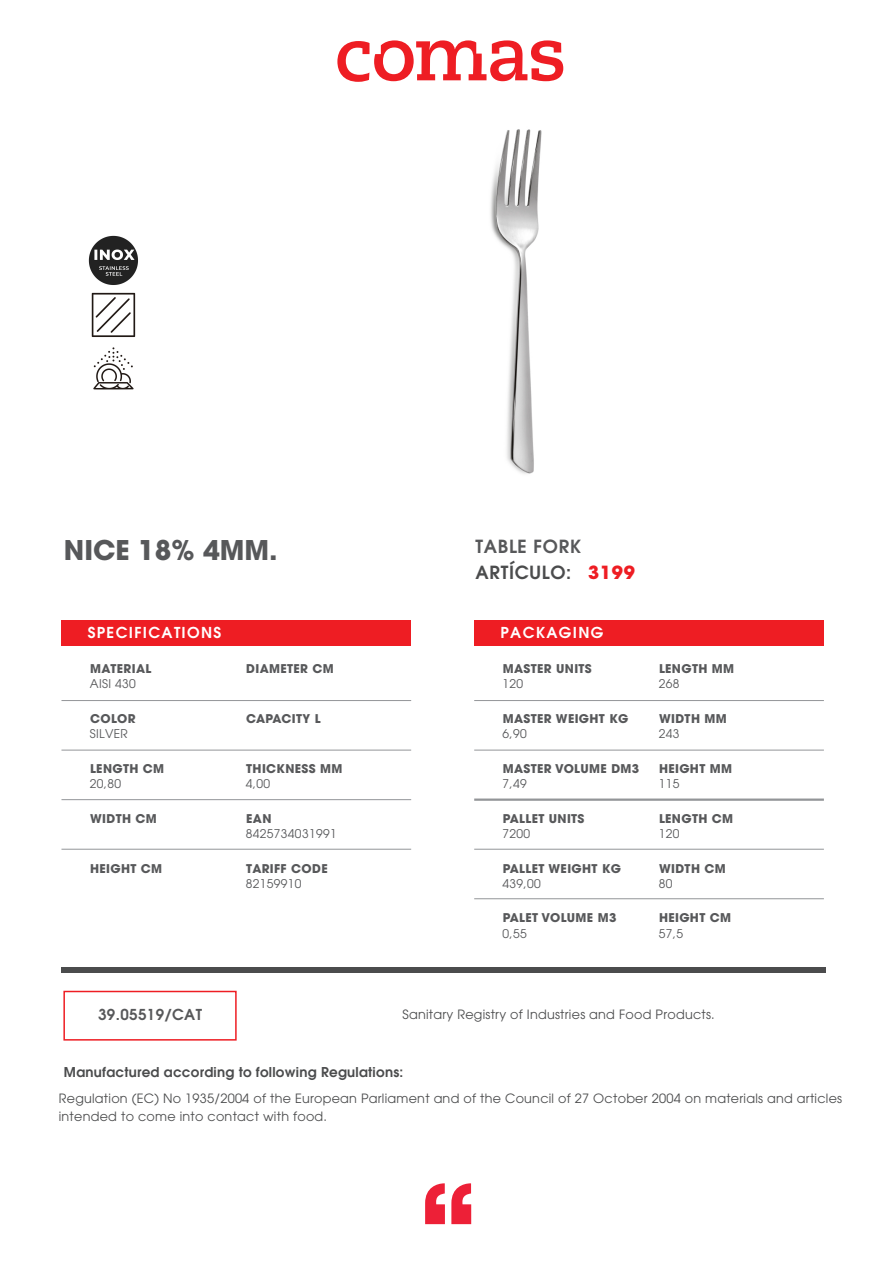
<style>
.page{position:relative;width:893px;height:1263px;background:#fff}
.page>*{position:absolute;margin:0;border:0;box-sizing:border-box;transform-origin:0 0}
.t1{font:700 27px "Avant Garde";color:#57585a}
.t2{font:600 18px/25.7px "Avant Garde";letter-spacing:.04em;color:#57585a}
.t3{font:600 15px "Avant Garde";letter-spacing:.09em;color:#fff}
.t4{font:600 15px "Avant Garde";letter-spacing:.03em;color:#57585a}
.t5{font:600 13.5px "Avant Garde";letter-spacing:.02em;color:#4b4c4d}
.t6{font:12.75px/18px "Avant Garde";letter-spacing:.02em;color:#4b4c4d}
.t7{font:700 12px "Avant Garde";letter-spacing:.03em;color:#57585a}
.t8{font:12px "Avant Garde";letter-spacing:.03em;color:#57585a}
.s1{color:#4b4c4d}
.s2{font-weight:700;color:#ee1d23}
</style>
<div class="page">
<svg style="left:425px;top:1183px;width:20px;height:41px"></svg>
<svg style="left:451px;top:1183px;width:20px;height:41px"></svg>
<svg style="left:337px;top:40px;width:226px;height:42px"></svg>
<div style="left:61px;top:620px;width:350px;height:25px;background:#ee1d23"></div>
<div style="left:61px;top:967px;width:765px;height:6px;background:#4b4c4d"></div>
<hr style="left:61px;top:700px;width:350px;height:1px;background:#939598">
<hr style="left:61px;top:750px;width:350px;height:1px;background:#939598">
<hr style="left:61px;top:799px;width:350px;height:1px;background:#939598">
<hr style="left:61px;top:849px;width:350px;height:1px;background:#939598">
<div style="left:474px;top:620px;width:350px;height:25px;background:#ee1d23"></div>
<hr style="left:474px;top:700px;width:350px;height:1px;background:#939598">
<hr style="left:474px;top:750px;width:350px;height:1px;background:#939598">
<hr style="left:474px;top:798px;width:350px;height:3px;background:#939598">
<hr style="left:474px;top:849px;width:350px;height:1px;background:#939598">
<hr style="left:474px;top:898px;width:350px;height:1px;background:#939598">
<div style="left:63px;top:991px;width:174px;height:49px;border:2px solid #ee1d23"></div>
<img style="left:88px;top:235px;width:50px;height:155px">
<img style="left:490px;top:129px;width:52px;height:345px">
<h1 class="t1" style="left:64px;top:532px;width:215px">NICE 18% 4MM.</h1>
<h2 class="t2" style="left:475px;top:533px;width:161px">TABLE FORK<br><span class="s1">ARTÍCULO:</span> <span class="s2">3199</span></h2>
<p class="t3" style="left:88px;top:623px;width:135px">SPECIFICATIONS</p>
<p class="t7" style="left:90px;top:661px;width:63px">MATERIAL</p>
<p class="t7" style="left:246px;top:661px;width:89px">DIAMETER CM</p>
<p class="t3" style="left:500px;top:623px;width:104px">PACKAGING</p>
<p class="t7" style="left:503px;top:661px;width:91px">MASTER UNITS</p>
<p class="t7" style="left:659px;top:661px;width:77px">LENGTH MM</p>
<p class="t8" style="left:90px;top:677px;width:48px">AISI 430</p>
<p class="t8" style="left:502px;top:677px;width:22px">120</p>
<p class="t8" style="left:659px;top:677px;width:22px">268</p>
<p class="t7" style="left:90px;top:711px;width:47px">COLOR</p>
<p class="t7" style="left:246px;top:711px;width:76px">CAPACITY L</p>
<p class="t7" style="left:503px;top:711px;width:127px">MASTER WEIGHT KG</p>
<p class="t7" style="left:659px;top:711px;width:69px">WIDTH MM</p>
<p class="t8" style="left:90px;top:727px;width:40px">SILVER</p>
<p class="t8" style="left:502px;top:727px;width:26px">6,90</p>
<p class="t8" style="left:659px;top:727px;width:22px">243</p>
<p class="t7" style="left:90px;top:761px;width:76px">LENGTH CM</p>
<p class="t7" style="left:246px;top:761px;width:98px">THICKNESS MM</p>
<p class="t7" style="left:503px;top:761px;width:138px">MASTER VOLUME DM3</p>
<p class="t7" style="left:659px;top:761px;width:75px">HEIGHT MM</p>
<p class="t8" style="left:90px;top:777px;width:33px">20,80</p>
<p class="t8" style="left:246px;top:776px;width:26px">4,00</p>
<p class="t8" style="left:246px;top:826px;width:92px">8425734031991</p>
<p class="t7" style="left:90px;top:810px;width:68px">WIDTH CM</p>
<p class="t7" style="left:246px;top:810px;width:27px">EAN</p>
<p class="t8" style="left:502px;top:777px;width:26px">7,49</p>
<p class="t8" style="left:502px;top:826px;width:29px">7200</p>
<p class="t7" style="left:503px;top:810px;width:83px">PALLET UNITS</p>
<p class="t8" style="left:659px;top:777px;width:22px">115</p>
<p class="t7" style="left:659px;top:810px;width:76px">LENGTH CM</p>
<p class="t8" style="left:659px;top:826px;width:22px">120</p>
<p class="t7" style="left:90px;top:860px;width:74px">HEIGHT CM</p>
<p class="t7" style="left:246px;top:860px;width:83px">TARIFF CODE</p>
<p class="t7" style="left:503px;top:860px;width:120px">PALLET WEIGHT KG</p>
<p class="t7" style="left:659px;top:860px;width:68px">WIDTH CM</p>
<p class="t8" style="left:246px;top:876px;width:57px">82159910</p>
<p class="t8" style="left:502px;top:876px;width:40px">439,00</p>
<p class="t8" style="left:502px;top:926px;width:26px">0,55</p>
<p class="t7" style="left:503px;top:910px;width:115px">PALET VOLUME M3</p>
<p class="t8" style="left:659px;top:876px;width:15px">80</p>
<p class="t7" style="left:659px;top:910px;width:74px">HEIGHT CM</p>
<p class="t8" style="left:659px;top:926px;width:26px">57,5</p>
<p class="t4" style="left:98px;top:1005px;width:105px">39.05519/CAT</p>
<p class="t6" style="left:402px;top:1006px;width:314px">Sanitary Registry of Industries and Food Products.</p>
<p class="t5" style="left:64px;top:1063px;width:341px">Manufactured according to following Regulations:</p>
<p class="t6" style="left:59px;top:1090px;width:785px">Regulation (EC) No 1935/2004 of the European Parliament and of the Council of 27 October 2004 on materials and articles intended to come into contact with food.</p>
</div>
